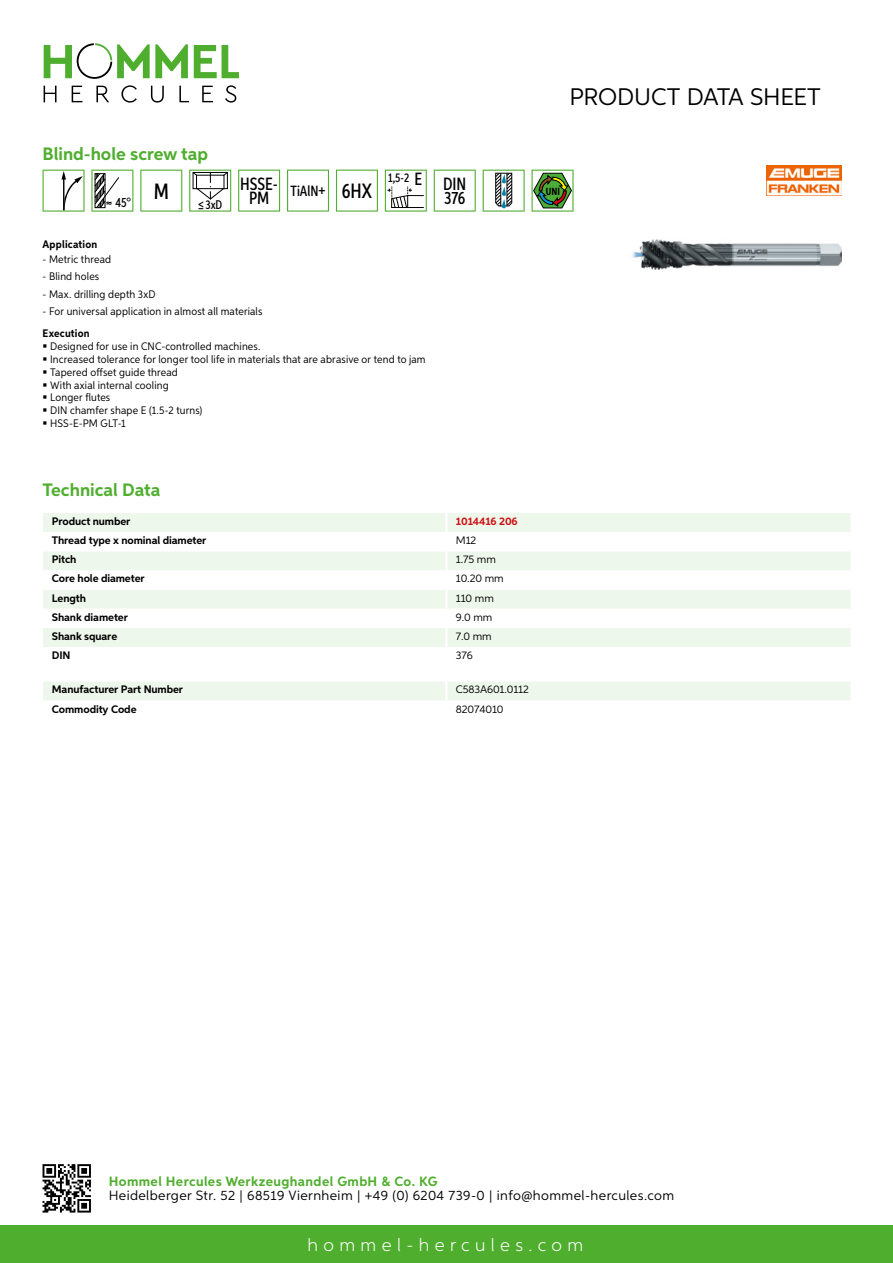
<style>
.page{position:relative;width:893px;height:1263px;background:#fff}
.page>*{position:absolute;margin:0;border:0;box-sizing:border-box;transform-origin:0 0}
.t1{font:24px "Aspira";letter-spacing:-.01em;color:#000}
.t2{font:700 18px "Aspira";color:#50ae2f}
.t3{font:300 18px "Aspira";letter-spacing:.3em;color:#fff}
.t4{font:500 17.85px/14.9px "Aspira XX Nar";color:#000;text-align:center}
.t5{font:500 14.85px "Aspira XX Nar";color:#000}
.t6{font:13.5px "Aspira";letter-spacing:.03em;color:#000}
.t7{font:700 13.5px "Aspira";letter-spacing:.03em;color:#50ae2f}
.t8{font:500 13.35px "Aspira XX Nar";color:#000}
.t9{font:500 12.6px "Aspira XX Nar";color:#000}
.t10{font:10.95px/12.8px "Aspira Nar";letter-spacing:.015em;color:#000}
.t11{font:700 10.95px "Aspira";letter-spacing:-.01em;color:#000}
.t12{font:10.95px "Aspira";letter-spacing:-.01em;color:#000}
.t13{font:700 10.95px "Aspira Nar";letter-spacing:.015em;color:#000}
.t14{font:700 10.95px "Aspira";letter-spacing:-.01em;color:#cd1013}
.t15{font:700 10.35px "Aspira XX Nar";color:#000}
.s1{font-size:20.7px}
.s2{font-size:17.85px}
</style>
<div class="page">
<div style="left:0;top:1226px;width:893px;height:37px;background:#50ae2f"></div>
<svg style="left:43px;top:1164px;width:48px;height:48px"></svg>
<svg style="left:194px;top:45px;width:45px;height:33px"></svg>
<svg style="left:44px;top:43px;width:144px;height:36px"></svg>
<svg style="left:44px;top:86px;width:13px;height:16px"></svg>
<svg style="left:72px;top:86px;width:10px;height:16px"></svg>
<svg style="left:96px;top:86px;width:13px;height:16px"></svg>
<svg style="left:121px;top:85px;width:16px;height:18px"></svg>
<svg style="left:151px;top:86px;width:13px;height:17px"></svg>
<svg style="left:179px;top:86px;width:10px;height:16px"></svg>
<svg style="left:202px;top:86px;width:11px;height:16px"></svg>
<svg style="left:225px;top:85px;width:11px;height:18px"></svg>
<div style="left:43px;top:513px;width:807px;height:19px;background:#eef7eb"></div>
<svg style="left:43px;top:552px;width:807px;height:95px;fill:#eef7eb"></svg>
<hr style="left:445px;top:513px;width:3px;height:19px;background:#fff">
<hr style="left:445px;top:551px;width:3px;height:19px;background:#fff">
<hr style="left:445px;top:570px;width:3px;height:20px;background:#fff">
<hr style="left:445px;top:590px;width:3px;height:19px;background:#fff">
<hr style="left:445px;top:609px;width:3px;height:19px;background:#fff">
<hr style="left:445px;top:628px;width:3px;height:19px;background:#fff">
<div style="left:43px;top:682px;width:807px;height:19px;background:#eef7eb"></div>
<svg style="left:43px;top:170px;width:42px;height:42px"></svg>
<svg style="left:91px;top:170px;width:42px;height:42px"></svg>
<svg style="left:140px;top:170px;width:42px;height:42px"></svg>
<svg style="left:189px;top:170px;width:42px;height:42px"></svg>
<svg style="left:238px;top:170px;width:42px;height:42px"></svg>
<svg style="left:287px;top:170px;width:42px;height:42px"></svg>
<svg style="left:336px;top:170px;width:42px;height:42px"></svg>
<svg style="left:385px;top:170px;width:42px;height:42px"></svg>
<svg style="left:434px;top:170px;width:42px;height:42px"></svg>
<svg style="left:483px;top:170px;width:42px;height:42px"></svg>
<svg style="left:532px;top:170px;width:42px;height:42px"></svg>
<img style="left:632px;top:239px;width:210px;height:30px">
<img style="left:766px;top:166px;width:76px;height:30px">
<h2 class="t2" style="left:43px;top:142px;width:167px">Blind-hole screw tap</h2>
<p class="t8" style="left:116px;top:195px;width:55px">45° <sup>M</sup></p>
<p class="t9" style="left:198px;top:197px;width:26px">≤3xD</p>
<h3 class="t4" style="left:240px;top:176px;width:39px">HSSE-<br>PM</h3>
<h3 class="t5" style="left:291px;top:182px;width:83px">TiAlN+ <span class="s1">6HX</span></h3>
<p class="t9" style="left:388px;top:169px;width:80px">1,5-2 <span class="s2">E DIN</span></p>
<h3 class="t4" style="left:444px;top:191px;width:23px">376</h3>
<p class="t13" style="left:43px;top:237px;width:56px">Application</p>
<p class="t10" style="left:43px;top:252px;width:70px">- Metric thread</p>
<p class="t10" style="left:43px;top:270px;width:58px">- Blind holes</p>
<p class="t10" style="left:43px;top:287px;width:114px">- Max. drilling depth 3xD</p>
<p class="t10" style="left:43px;top:305px;width:221px">- For universal application in almost all materials</p>
<p class="t13" style="left:43px;top:327px;width:49px">Execution</p>
<p class="t10" style="left:50px;top:340px;width:377px">Designed for use in CNC-controlled machines.<br>Increased tolerance for longer tool life in materials that are abrasive or tend to jam Tapered offset guide thread<br>With axial internal cooling<br>Longer flutes<br>DIN chamfer shape E (1.5-2 turns)<br>HSS-E-PM GLT-1</p>
<h1 class="t1" style="left:569px;top:82px;width:253px">Product data sh eet</h1>
<p class="t15" style="left:546px;top:185px;width:16px">UNI</p>
<h2 class="t2" style="left:43px;top:479px;width:120px">Technical Data</h2>
<p class="t11" style="left:52px;top:514px;width:80px">Product number</p>
<p class="t14" style="left:456px;top:514px;width:63px">1014416 206</p>
<p class="t11" style="left:52px;top:534px;width:156px">Thread type x nominal diameter</p>
<p class="t12" style="left:456px;top:534px;width:22px">M12</p>
<p class="t11" style="left:52px;top:553px;width:26px">Pitch</p>
<p class="t12" style="left:456px;top:553px;width:42px">1.75 mm</p>
<p class="t11" style="left:52px;top:572px;width:94px">Core hole diameter</p>
<p class="t12" style="left:456px;top:572px;width:49px">10.20 mm</p>
<p class="t11" style="left:52px;top:591px;width:36px">Length</p>
<p class="t12" style="left:456px;top:591px;width:40px">110 mm</p>
<p class="t11" style="left:52px;top:610px;width:78px">Shank diameter</p>
<p class="t12" style="left:456px;top:610px;width:38px">9.0 mm</p>
<p class="t11" style="left:52px;top:629px;width:67px">Shank square</p>
<p class="t12" style="left:456px;top:629px;width:37px">7.0 mm</p>
<p class="t11" style="left:52px;top:648px;width:20px">DIN</p>
<p class="t12" style="left:456px;top:648px;width:18px">376</p>
<p class="t11" style="left:52px;top:683px;width:133px">Manufacturer Part Number</p>
<p class="t12" style="left:456px;top:683px;width:75px">C583A601.0112</p>
<p class="t11" style="left:52px;top:702px;width:86px">Commodity Code</p>
<p class="t12" style="left:456px;top:702px;width:49px">82074010</p>
<p class="t7" style="left:109px;top:1172px;width:330px">Hommel Hercules Werkzeughandel GmbH &amp; Co. KG</p>
<p class="t6" style="left:109px;top:1187px;width:567px">Heidelberger Str. 52 | 68519 Viernheim | +49 (0) 6204 739-0 | info@hommel-hercules.com</p>
<h2 class="t3" style="left:307px;top:1234px;width:277px">hommel-hercules.com</h2>
</div>
